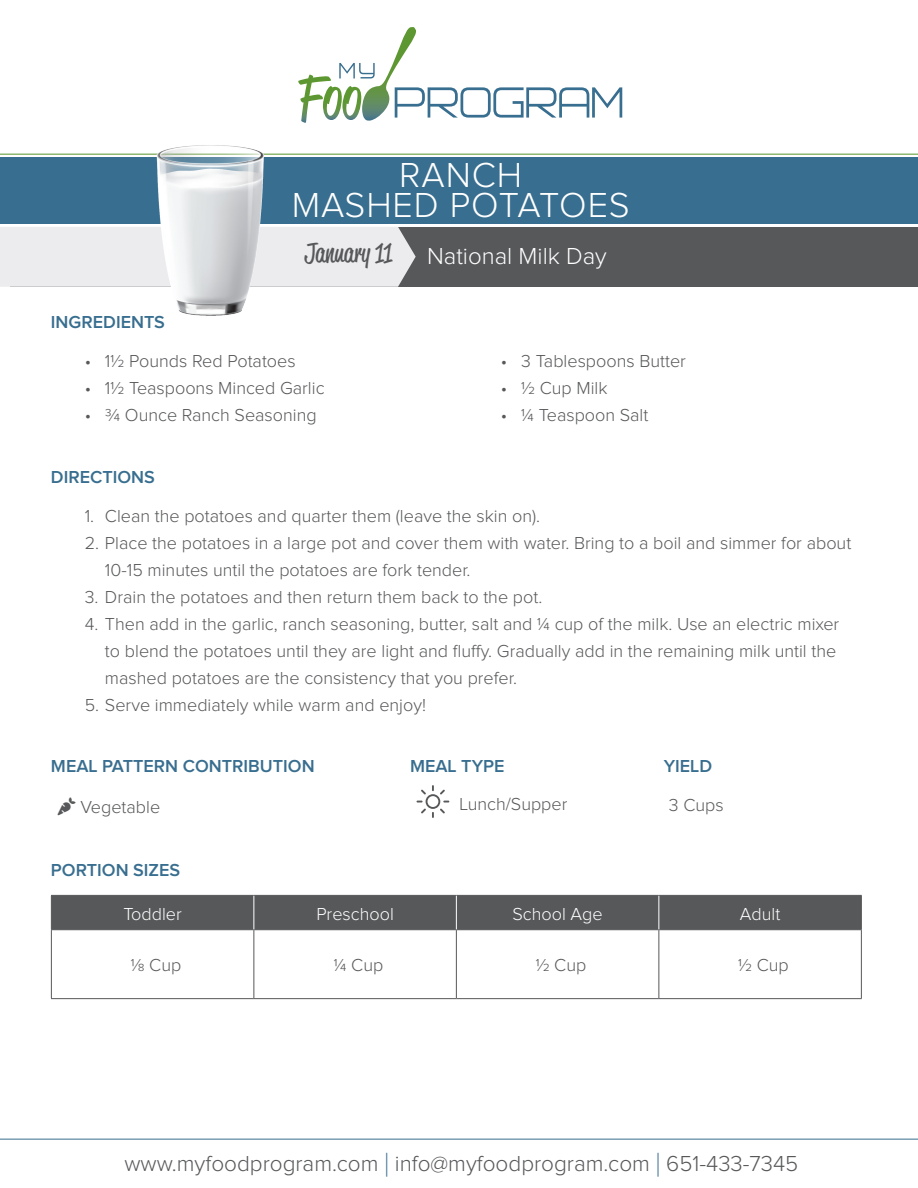
<style>
.page{position:relative;width:918px;height:1188px;background:#fff}
.page>*{position:absolute;margin:0;border:0;box-sizing:border-box;transform-origin:0 0}
.t1{font:300 36px "Proxima Nova";letter-spacing:.025em;color:#fff}
.t2{font:27px "Reklame Script";color:#57585a}
.t3{font:300 24px "Proxima Nova";color:#fff}
.t4{font:300 22.5px "Proxima Nova";color:#57585a}
.t5{font:300 18px/27px "Proxima Nova";color:#57585a}
.t6{font:600 18px "Proxima Nova";color:#386e8f}
.t7{font:300 18px "Proxima Nova";color:#fff}
.s1{font-size:33.75px;color:#386e8f}
</style>
<div class="page">
<div style="left:11px;top:227px;width:907px;height:59px;background:#57585a"></div>
<div style="left:0;top:227px;width:416px;height:60px;background:#ececee"></div>
<div style="left:0;top:157px;width:918px;height:67px;background:#386e8f"></div>
<hr style="left:0;top:154px;width:918px;height:1px;background:#5c9731">
<hr style="left:0;top:1139px;width:918px;height:1px;background:#386e8f">
<svg style="left:298px;top:27px;width:324px;height:96px"></svg>
<div style="left:52px;top:896px;width:809px;height:33px;background:#57585a"></div>
<hr style="left:51px;top:895px;width:203px;height:1px;background:#57585a">
<hr style="left:51px;top:896px;width:1px;height:33px;background:#57585a">
<hr style="left:254px;top:895px;width:202px;height:1px;background:#57585a">
<hr style="left:456px;top:895px;width:203px;height:1px;background:#57585a">
<hr style="left:659px;top:895px;width:203px;height:1px;background:#57585a">
<hr style="left:861px;top:896px;width:1px;height:33px;background:#57585a">
<hr style="left:51px;top:929px;width:203px;height:1px;background:#57585a">
<hr style="left:51px;top:930px;width:1px;height:68px;background:#57585a">
<hr style="left:254px;top:929px;width:202px;height:1px;background:#57585a">
<hr style="left:253px;top:930px;width:1px;height:68px;background:#57585a">
<hr style="left:456px;top:929px;width:203px;height:1px;background:#57585a">
<hr style="left:456px;top:930px;width:1px;height:68px;background:#57585a">
<hr style="left:659px;top:929px;width:203px;height:1px;background:#57585a">
<hr style="left:658px;top:930px;width:1px;height:68px;background:#57585a">
<hr style="left:861px;top:930px;width:1px;height:68px;background:#57585a">
<hr style="left:51px;top:998px;width:203px;height:1px;background:#57585a">
<hr style="left:254px;top:998px;width:202px;height:1px;background:#57585a">
<hr style="left:456px;top:998px;width:203px;height:1px;background:#57585a">
<hr style="left:659px;top:998px;width:203px;height:1px;background:#57585a">
<hr style="left:253px;top:896px;width:1px;height:33px;background:#fff">
<hr style="left:456px;top:896px;width:1px;height:33px;background:#fff">
<hr style="left:658px;top:896px;width:1px;height:33px;background:#fff">
<img style="left:111px;top:145px;width:189px;height:171px">
<svg style="left:417px;top:785px;width:32px;height:33px"></svg>
<p class="t1" style="left:399px;top:159px;width:124px">RANCH</p>
<p class="t1" style="left:292px;top:189px;width:340px">MASHED POTATOES</p>
<p class="t6" style="left:51px;top:314px;width:116px">INGREDIENTS</p>
<p class="t2" style="left:305px;top:235px;width:89px">January 11</p>
<p class="t3" style="left:427px;top:245px;width:181px">National Milk Day</p>
<p class="t5" style="left:85px;top:348px;width:212px">• 11/2 Pounds Red Potatoes</p>
<p class="t5" style="left:85px;top:375px;width:241px">• 11/2 Teaspoons Minced Garlic</p>
<p class="t5" style="left:85px;top:402px;width:233px">• 3/4 Ounce Ranch Seasoning</p>
<p class="t6" style="left:51px;top:468px;width:105px">DIRECTIONS</p>
<p class="t5" style="left:501px;top:348px;width:186px">• 3 Tablespoons Butter</p>
<p class="t5" style="left:501px;top:375px;width:108px">• 1/2 Cup Milk</p>
<p class="t5" style="left:501px;top:402px;width:149px">• 1/4 Teaspoon Salt</p>
<p class="t5" style="left:85px;top:503px;width:457px">1. Clean the potatoes and quarter them (leave the skin on).</p>
<p class="t5" style="left:105px;top:530px;width:748px;text-indent:-20px">2. Place the potatoes in a large pot and cover them with water. Bring to a boil and simmer for about<br>10-15 minutes until the potatoes are fork tender.</p>
<p class="t5" style="left:85px;top:584px;width:459px">3. Drain the potatoes and then return them back to the pot.</p>
<p class="t5" style="left:105px;top:611px;width:736px;text-indent:-20px">4. Then add in the garlic, ranch seasoning, butter, salt and 1/4 cup of the milk. Use an electric mixer to blend the potatoes until they are light and fluffy. Gradually add in the remaining milk until the mashed potatoes are the consistency that you prefer.</p>
<p class="t5" style="left:85px;top:692px;width:343px">5. Serve immediately while warm and enjoy!</p>
<p class="t6" style="left:51px;top:758px;width:265px">MEAL PATTERN CONTRIBUTION</p>
<p class="t6" style="left:410px;top:758px;width:96px">MEAL TYPE</p>
<p class="t6" style="left:664px;top:758px;width:50px">YIELD</p>
<p class="t5" style="left:459px;top:791px;width:110px">Lunch/Supper</p>
<p class="t5" style="left:80px;top:794px;width:81px">Vegetable</p>
<p class="t5" style="left:669px;top:792px;width:56px">3 Cups</p>
<p class="t6" style="left:51px;top:862px;width:131px">PORTION SIZES</p>
<p class="t7" style="left:123px;top:905px;width:60px">Toddler</p>
<p class="t7" style="left:316px;top:905px;width:79px">Preschool</p>
<p class="t7" style="left:512px;top:905px;width:92px">School Age</p>
<p class="t7" style="left:740px;top:905px;width:42px">Adult</p>
<p class="t5" style="left:131px;top:953px;width:52px">1/8 Cup</p>
<p class="t5" style="left:334px;top:953px;width:51px">1/4 Cup</p>
<p class="t5" style="left:536px;top:953px;width:52px">1/2 Cup</p>
<p class="t5" style="left:738px;top:953px;width:52px">1/2 Cup</p>
<p class="t4" style="left:124px;top:1153px;width:675px">www.myfoodprogram.com <span class="s1">|</span> info@myfoodprogram.com <span class="s1">|</span> 651-433-7345</p>
</div>
